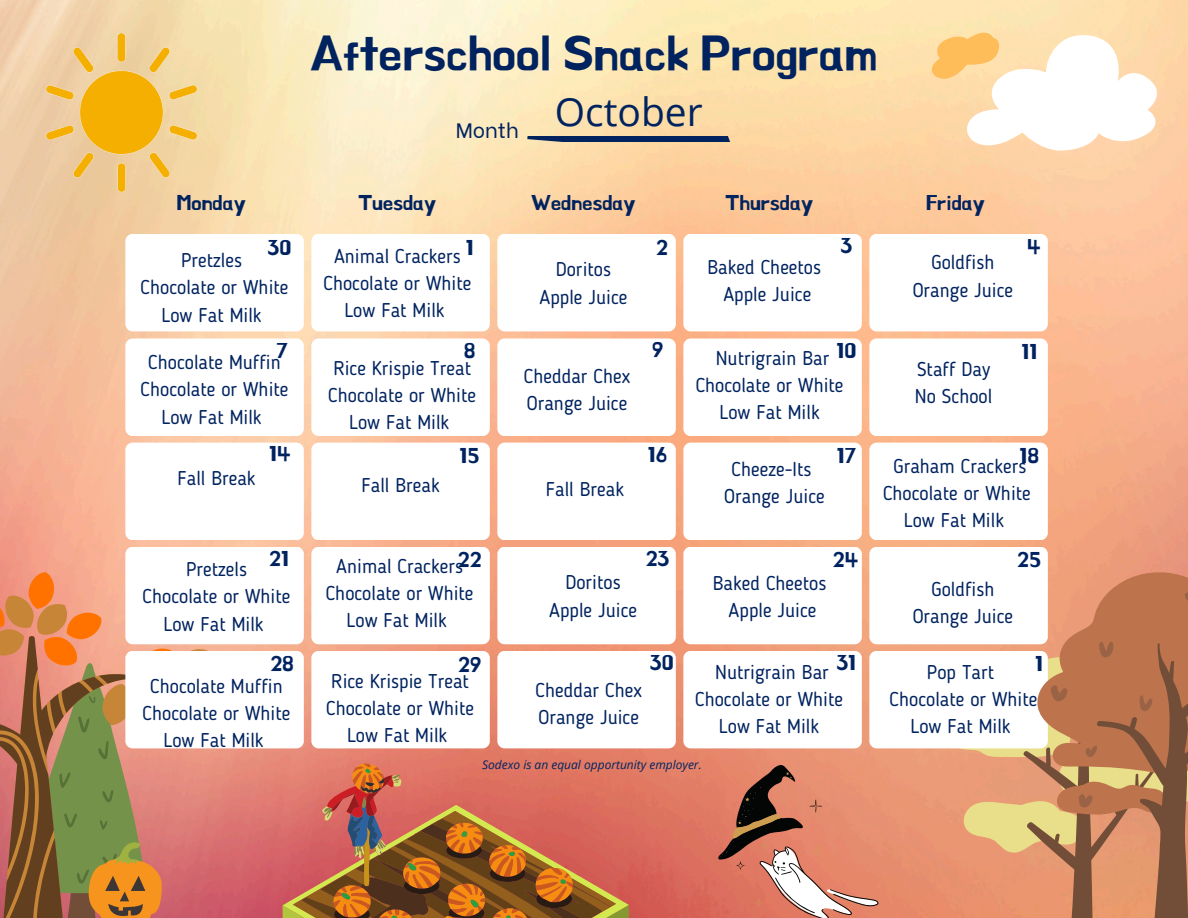
<style>
.page{position:relative;width:1188px;height:918px;background:#fff}
.page>*{position:absolute;margin:0;border:0;box-sizing:border-box;transform-origin:0 0}
.t1{font:47.85px "BMHANNA";color:#002360}
.t2{font:39px "Open Sans";color:#002360}
.t3{font:20.85px "Be Vietnam";color:#002360}
.t4{font:20.7px "BMHANNA";color:#002360}
.t5{font:19.8px/27.3px "Blogger Sans";color:#002360;text-align:center}
.t6{font:italic 12px "Open Sans";color:#002360}
</style>
<div class="page">
<img style="left:0;top:0;width:1188px;height:918px">
<svg style="left:926px;top:25px;width:231px;height:126px"></svg>
<svg style="left:527px;top:137px;width:204px;height:4px"></svg>
<div style="left:125px;top:443px;width:179px;height:97px;background:#fff;border-radius:7px"></div>
<div style="left:125px;top:547px;width:179px;height:97px;background:#fff;border-radius:7px"></div>
<div style="left:125px;top:651px;width:179px;height:97px;background:#fff;border-radius:7px"></div>
<div style="left:125px;top:338px;width:179px;height:98px;background:#fff;border-radius:7px"></div>
<div style="left:311px;top:338px;width:179px;height:98px;background:#fff;border-radius:7px"></div>
<div style="left:311px;top:443px;width:179px;height:97px;background:#fff;border-radius:7px"></div>
<div style="left:311px;top:547px;width:179px;height:97px;background:#fff;border-radius:7px"></div>
<div style="left:311px;top:651px;width:179px;height:97px;background:#fff;border-radius:7px"></div>
<div style="left:497px;top:338px;width:179px;height:98px;background:#fff;border-radius:7px"></div>
<div style="left:497px;top:443px;width:179px;height:97px;background:#fff;border-radius:7px"></div>
<div style="left:497px;top:547px;width:179px;height:97px;background:#fff;border-radius:7px"></div>
<div style="left:497px;top:651px;width:179px;height:97px;background:#fff;border-radius:7px"></div>
<div style="left:683px;top:338px;width:179px;height:98px;background:#fff;border-radius:7px"></div>
<div style="left:683px;top:443px;width:179px;height:97px;background:#fff;border-radius:7px"></div>
<div style="left:683px;top:547px;width:179px;height:97px;background:#fff;border-radius:7px"></div>
<div style="left:683px;top:651px;width:179px;height:97px;background:#fff;border-radius:7px"></div>
<div style="left:869px;top:338px;width:179px;height:98px;background:#fff;border-radius:7px"></div>
<div style="left:869px;top:443px;width:179px;height:97px;background:#fff;border-radius:7px"></div>
<div style="left:869px;top:547px;width:179px;height:97px;background:#fff;border-radius:7px"></div>
<div style="left:869px;top:651px;width:179px;height:97px;background:#fff;border-radius:7px"></div>
<div style="left:125px;top:234px;width:179px;height:97px;background:#fff;border-radius:7px"></div>
<div style="left:311px;top:234px;width:179px;height:97px;background:#fff;border-radius:7px"></div>
<div style="left:497px;top:234px;width:179px;height:97px;background:#fff;border-radius:7px"></div>
<div style="left:683px;top:234px;width:179px;height:97px;background:#fff;border-radius:7px"></div>
<div style="left:869px;top:234px;width:179px;height:97px;background:#fff;border-radius:7px"></div>
<svg style="left:950px;top:565px;width:238px;height:353px"></svg>
<img style="left:47px;top:34px;width:149px;height:157px">
<svg style="left:0;top:572px;width:215px;height:346px"></svg>
<svg style="left:718px;top:765px;width:162px;height:153px;background:#cb806a"></svg>
<svg style="left:282px;top:764px;width:347px;height:154px;background:#ba6745"></svg>
<p class="t1" style="left:310px;top:30px;width:569px">Afterschool Snack Program</p>
<h1 class="t4" style="left:177px;top:192px;width:71px">Monday</h1>
<h3 class="t4" style="left:268px;top:238px;width:25px">30</h3>
<p class="t5" style="left:141px;top:248px;width:149px">Pretzles<br>Chocolate or White<br>Low Fat Milk</p>
<p class="t3" style="left:456px;top:113px;width:65px">Month</p>
<h3 class="t2" style="left:555px;top:84px;width:149px">October</h3>
<h2 class="t4" style="left:358px;top:192px;width:80px">Tuesday</h2>
<h3 class="t4" style="left:531px;top:192px;width:106px">Wednesday</h3>
<p class="t4" style="left:726px;top:192px;width:89px">Thursday</p>
<h3 class="t4" style="left:926px;top:192px;width:61px">Friday</h3>
<h3 class="t4" style="left:466px;top:238px;width:9px">1</h3>
<h3 class="t4" style="left:656px;top:238px;width:13px">2</h3>
<p class="t4" style="left:841px;top:235px;width:13px">3</p>
<h3 class="t4" style="left:1027px;top:237px;width:15px">4</h3>
<h3 class="t5" style="left:324px;top:244px;width:149px">Animal Crackers<br>Chocolate or White<br>Low Fat Milk</h3>
<h3 class="t5" style="left:540px;top:258px;width:89px">Doritos<br>Apple Juice</h3>
<p class="t5" style="left:708px;top:255px;width:115px">Baked Cheetos<br>Apple Juice</p>
<p class="t5" style="left:913px;top:251px;width:102px">Goldfish<br>Orange Juice</p>
<p class="t4" style="left:276px;top:340px;width:13px">7</p>
<h3 class="t4" style="left:464px;top:341px;width:13px">8</h3>
<h3 class="t4" style="left:652px;top:340px;width:13px">9</h3>
<p class="t5" style="left:141px;top:350px;width:149px">Chocolate Muffin<br>Chocolate or White<br>Low Fat Milk</p>
<p class="t5" style="left:328px;top:356px;width:149px">Rice Krispie Treat<br>Chocolate or White<br>Low Fat Milk</p>
<h3 class="t5" style="left:524px;top:364px;width:108px;text-align:left">Cheddar Chex<br>Orange Juice</h3>
<h3 class="t4" style="left:836px;top:341px;width:22px">10</h3>
<h3 class="t4" style="left:1021px;top:342px;width:17px">11</h3>
<h3 class="t5" style="left:696px;top:346px;width:149px">Nutrigrain Bar<br>Chocolate or White<br>Low Fat Milk</h3>
<h3 class="t5" style="left:915px;top:357px;width:79px;text-align:left">Staff Day<br>No School</h3>
<h3 class="t5" style="left:177px;top:466px;width:80px">Fall Break</h3>
<p class="t4" style="left:269px;top:444px;width:23px">14</p>
<h3 class="t5" style="left:361px;top:473px;width:80px">Fall Break</h3>
<h3 class="t4" style="left:459px;top:445px;width:22px">15</h3>
<h3 class="t4" style="left:648px;top:444px;width:21px">16</h3>
<p class="t4" style="left:1020px;top:445px;width:21px">18</p>
<h3 class="t4" style="left:837px;top:445px;width:21px">17</h3>
<p class="t5" style="left:883px;top:454px;width:149px">Graham Crackers<br>Chocolate or White<br>Low Fat Milk</p>
<h3 class="t5" style="left:724px;top:457px;width:102px">Cheeze-Its<br>Orange Juice</h3>
<p class="t5" style="left:546px;top:478px;width:80px">Fall Break</p>
<p class="t4" style="left:646px;top:548px;width:25px">23</p>
<p class="t4" style="left:269px;top:549px;width:21px">21</p>
<p class="t4" style="left:458px;top:550px;width:25px">22</p>
<p class="t4" style="left:833px;top:550px;width:27px">24</p>
<p class="t4" style="left:1017px;top:550px;width:26px">25</p>
<p class="t5" style="left:143px;top:557px;width:149px">Pretzels<br>Chocolate or White<br>Low Fat Milk</p>
<h3 class="t5" style="left:326px;top:554px;width:149px">Animal Crackers<br>Chocolate or White<br>Low Fat Milk</h3>
<p class="t5" style="left:549px;top:571px;width:89px">Doritos<br>Apple Juice</p>
<p class="t5" style="left:713px;top:571px;width:115px">Baked Cheetos<br>Apple Juice</p>
<p class="t5" style="left:913px;top:577px;width:102px">Goldfish<br>Orange Juice</p>
<p class="t4" style="left:458px;top:655px;width:24px">29</p>
<h3 class="t4" style="left:650px;top:652px;width:25px">30</h3>
<h3 class="t4" style="left:837px;top:652px;width:21px">31</h3>
<h3 class="t4" style="left:1035px;top:653px;width:9px">1</h3>
<h3 class="t4" style="left:270px;top:653px;width:25px">28</h3>
<p class="t5" style="left:695px;top:660px;width:149px">Nutrigrain Bar<br>Chocolate or White<br>Low Fat Milk</p>
<p class="t5" style="left:890px;top:660px;width:149px">Pop Tart<br>Chocolate or White<br>Low Fat Milk</p>
<p class="t5" style="left:143px;top:674px;width:149px">Chocolate Muffin<br>Chocolate or White<br>Low Fat Milk</p>
<p class="t5" style="left:326px;top:669px;width:149px">Rice Krispie Treat<br>Chocolate or White<br>Low Fat Milk</p>
<p class="t5" style="left:536px;top:678px;width:108px;text-align:left">Cheddar Chex<br>Orange Juice</p>
<p class="t6" style="left:482px;top:756px;width:221px">Sodexo is an equal opportunity employer.</p>
</div>
